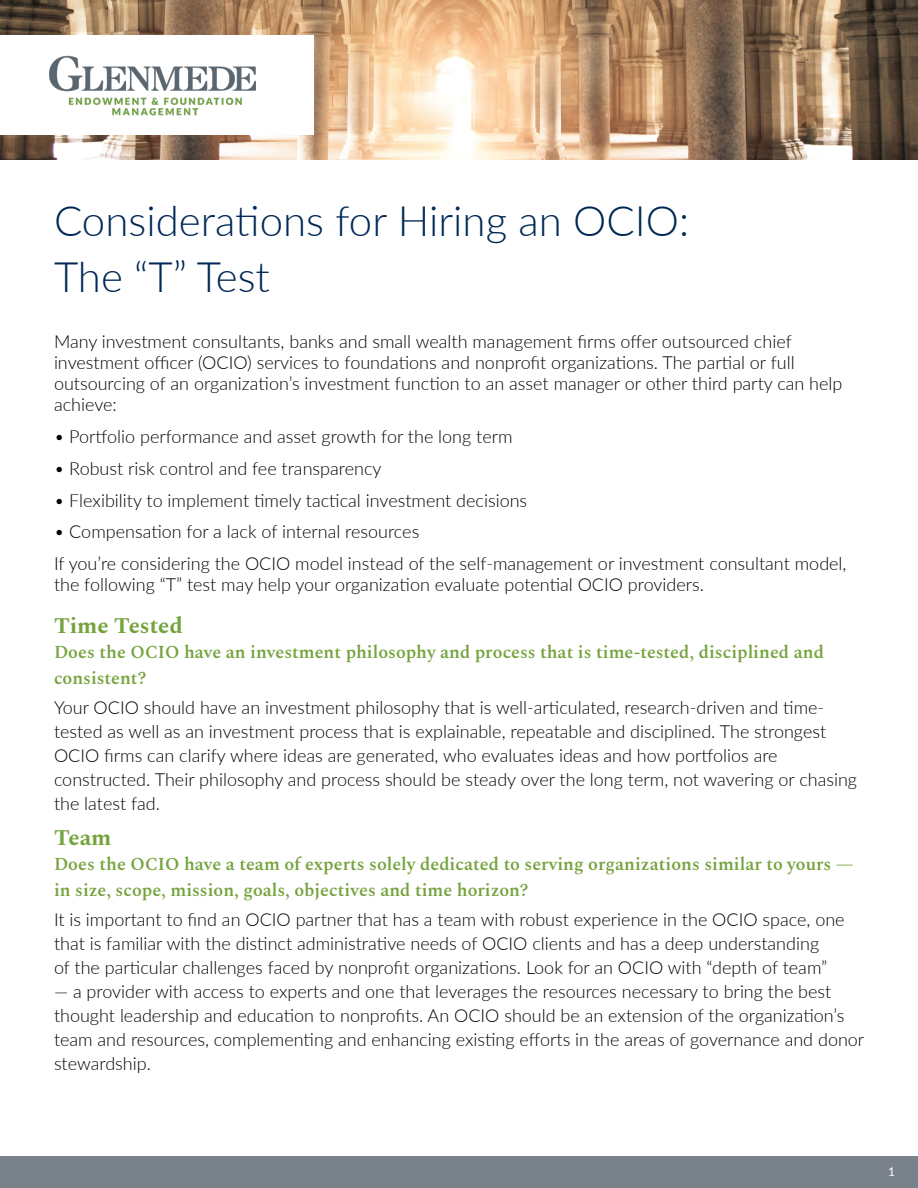
<style>
.page{position:relative;width:918px;height:1188px;background:#fff}
.page>*{position:absolute;margin:0;border:0;box-sizing:border-box;transform-origin:0 0}
.Headline{font:300 42px "Lato";color:#002855}
.Secondary_Subhead{font:700 22.5px "Spectral";color:#75a33d}
.Body_copy{font:300 18px/24px "Lato";color:#000}
.Secondary_Subhead-2{font:600 18px/25.5px "Spectral";color:#75a33d}
.t1{font:12px "Lato";color:#fff}
</style>
<div class="page">
<div style="left:0;top:1156px;width:918px;height:32px;background:#79828b"></div>
<img style="left:0;top:0;width:918px;height:160px">
<div style="left:0;top:36px;width:313px;height:99px;background:#fff"></div>
<img style="left:50px;top:55px;width:206px;height:61px">
<p class="Headline" style="left:54px;top:192px;width:637px">Considerations for Hiring an OCIO:</p>
<p class="Headline" style="left:54px;top:247px;width:217px">The “T” Test</p>
<p class="Body_copy" style="left:54px;top:331px;width:790px;line-height:21px">Many investment consultants, banks and small wealth management firms offer outsourced chief investment officer (OCIO) services to foundations and nonprofit organizations. The partial or full outsourcing of an organization’s investment function to an asset manager or other third party can help achieve:</p>
<p class="Body_copy" style="left:54px;top:424px;width:460px">• Portfolio performance and asset growth for the long term</p>
<p class="Body_copy" style="left:54px;top:456px;width:329px">• Robust risk control and fee transparency</p>
<p class="Body_copy" style="left:54px;top:488px;width:475px">• Flexibility to implement timely tactical investment decisions</p>
<p class="Body_copy" style="left:54px;top:519px;width:367px">• Compensation for a lack of internal resources</p>
<p class="Body_copy" style="left:54px;top:553px;width:794px;line-height:21px">If you’re considering the OCIO model instead of the self-management or investment consultant model, the following “T” test may help your organization evaluate potential OCIO providers.</p>
<p class="Secondary_Subhead" style="left:54px;top:609px;width:130px">Time Tested</p>
<p class="Secondary_Subhead-2" style="left:54px;top:638px;width:772px">Does the OCIO have an investment philosophy and process that is time-tested, disciplined and consistent?</p>
<p class="Body_copy" style="left:54px;top:695px;width:805px">Your OCIO should have an investment philosophy that is well-articulated, research-driven and time&shy;tested as well as an investment process that is explainable, repeatable and disciplined. The strongest OCIO firms can clarify where ideas are generated, who evaluates ideas and how portfolios are constructed. Their philosophy and process should be steady over the long term, not wavering or chasing the latest fad.</p>
<p class="Secondary_Subhead" style="left:54px;top:821px;width:59px">Team</p>
<p class="Secondary_Subhead-2" style="left:54px;top:850px;width:801px">Does the OCIO have a team of experts solely dedicated to serving organizations similar to yours — in size, scope, mission, goals, objectives and time horizon?</p>
<p class="Body_copy" style="left:54px;top:907px;width:792px">It is important to find an OCIO partner that has a team with robust experience in the OCIO space, one that is familiar with the distinct administrative needs of OCIO clients and has a deep understanding<br>of the particular challenges faced by nonprofit organizations. Look for an OCIO with “depth of team”</p>
<p class="Body_copy" style="left:54px;top:979px;width:812px">— a provider with access to experts and one that leverages the resources necessary to bring the best thought leadership and education to nonprofits. An OCIO should be an extension of the organization’s team and resources, complementing and enhancing existing efforts in the areas of governance and donor stewardship.</p>
<p class="t1" style="left:888px;top:1163px;width:8px">1</p>
</div>
